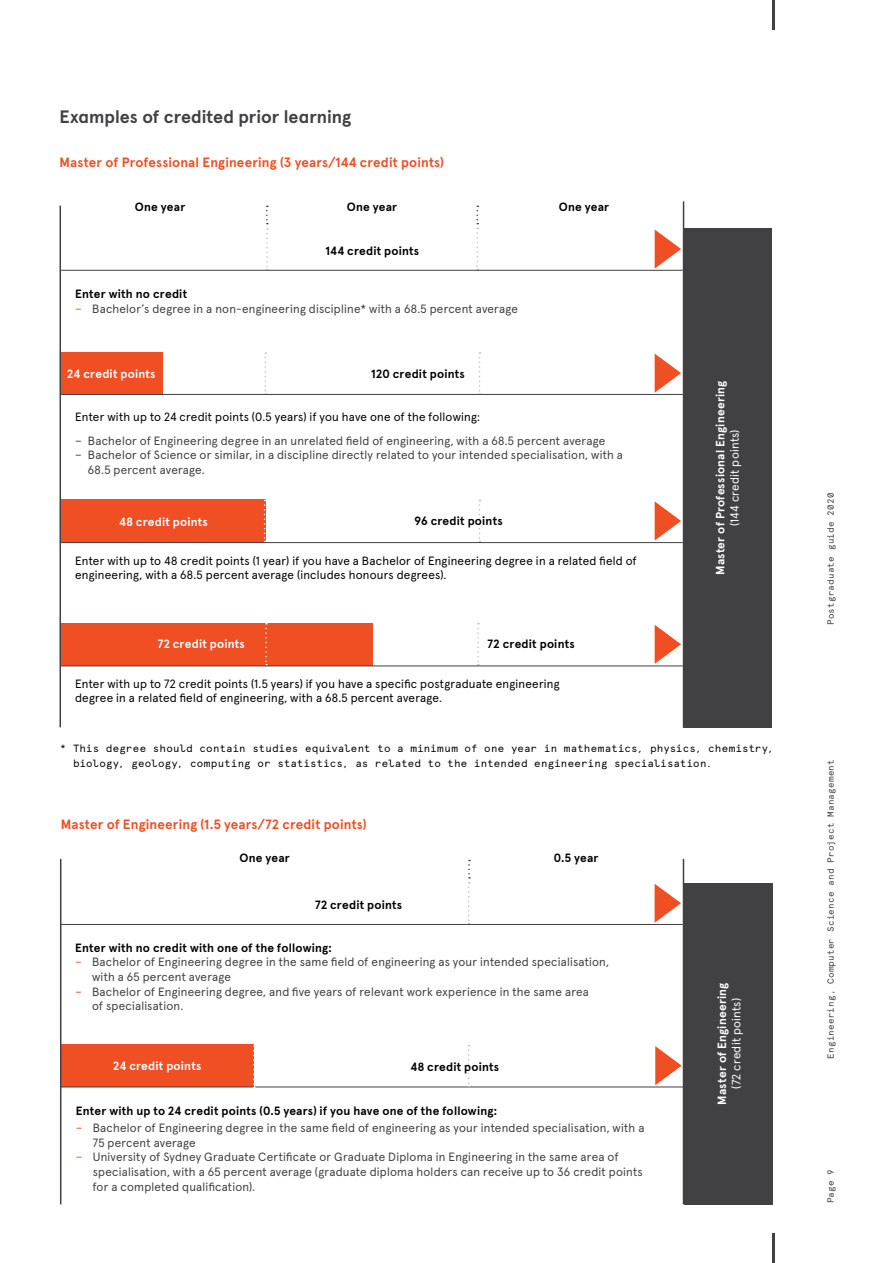
<style>
.page{position:relative;width:893px;height:1263px;background:#fff}
.page>*{position:absolute;margin:0;border:0;box-sizing:border-box;transform-origin:0 0}
.t1{font:700 18px "Apercu Pro";color:#414042}
.t2{font:700 13.5px "Apercu Pro";letter-spacing:.01em;color:#f04e23}
.t3{font:12px/14.7px "Apercu Pro";letter-spacing:.02em;color:#414042}
.t4{font:12px/14.2px "Apercu Pro";letter-spacing:.015em;color:#000}
.t5{font:700 12px "Apercu Pro";letter-spacing:.015em;color:#000}
.t6{font:700 12px "Apercu Pro";letter-spacing:.015em;color:#fff}
.t7{font:12px "Apercu Pro";letter-spacing:.015em;color:#fff}
.t8{font:10.5px/14.7px "Apercu Mono Pro";letter-spacing:.01em;color:#000}
.t9{font:9px "Apercu Mono Pro";letter-spacing:.02em;color:#414042}
.s1{color:#f04e23}
</style>
<div class="page">
<div style="left:61px;top:1045px;width:193px;height:41px;background:#f04e23"></div>
<svg style="left:655px;top:1046px;width:27px;height:39px"></svg>
<hr style="left:61px;top:1086px;width:622px;height:1px;background:#414042">
<hr style="left:683px;top:859px;width:1px;height:345px;background:#414042">
<svg style="left:655px;top:884px;width:26px;height:39px"></svg>
<svg style="left:468px;top:860px;width:2px;height:64px"></svg>
<svg style="left:468px;top:1045px;width:2px;height:42px"></svg>
<svg style="left:253px;top:1045px;width:2px;height:43px"></svg>
<hr style="left:61px;top:924px;width:622px;height:1px;background:#414042">
<div style="left:684px;top:883px;width:89px;height:321px;background:#414042"></div>
<hr style="left:60px;top:859px;width:1px;height:345px;background:#414042">
<div style="left:61px;top:623px;width:312px;height:42px;background:#f04e23"></div>
<div style="left:60px;top:352px;width:103px;height:43px;background:#f04e23"></div>
<div style="left:61px;top:500px;width:205px;height:43px;background:#f04e23"></div>
<hr style="left:60px;top:206px;width:1px;height:521px;background:#414042">
<hr style="left:683px;top:201px;width:1px;height:526px;background:#414042">
<div style="left:683px;top:228px;width:88px;height:500px;background:#414042"></div>
<svg style="left:655px;top:230px;width:26px;height:39px"></svg>
<svg style="left:655px;top:354px;width:26px;height:39px"></svg>
<svg style="left:655px;top:501px;width:26px;height:39px"></svg>
<svg style="left:655px;top:625px;width:26px;height:39px"></svg>
<svg style="left:265px;top:352px;width:1px;height:42px"></svg>
<svg style="left:266px;top:206px;width:2px;height:64px"></svg>
<svg style="left:479px;top:352px;width:1px;height:42px"></svg>
<svg style="left:479px;top:500px;width:1px;height:42px"></svg>
<svg style="left:476px;top:206px;width:2px;height:64px"></svg>
<svg style="left:264px;top:500px;width:2px;height:42px"></svg>
<svg style="left:477px;top:623px;width:2px;height:42px"></svg>
<svg style="left:265px;top:623px;width:2px;height:42px"></svg>
<hr style="left:61px;top:270px;width:622px;height:1px;background:#414042">
<hr style="left:60px;top:394px;width:623px;height:1px;background:#414042">
<hr style="left:61px;top:542px;width:622px;height:1px;background:#414042">
<hr style="left:61px;top:665px;width:622px;height:1px;background:#414042">
<hr style="left:773px;top:1233px;width:2px;height:30px;background:#414042">
<hr style="left:773px;top:0;width:2px;height:30px;background:#414042">
<h1 class="t1" style="left:60px;top:103px;width:293px">Examples of credited prior learning</h1>
<p class="t2" style="left:59px;top:151px;width:386px">Master of Professional Engineering (3 years/144 credit points)</p>
<p class="t5" style="left:135px;top:197px;width:52px">One year</p>
<p class="t5" style="left:347px;top:197px;width:52px">One year</p>
<p class="t5" style="left:559px;top:197px;width:52px">One year</p>
<p class="t5" style="left:326px;top:241px;width:95px">144 credit points</p>
<p class="t5" style="left:75px;top:284px;width:113px">Enter with no credit</p>
<p class="t3" style="left:75px;top:301px;width:444px"><span class="s1">–</span> Bachelor’s degree in a non-engineering discipline* with a 68.5 percent average</p>
<p class="t6" style="left:67px;top:365px;width:90px">24 credit points</p>
<p class="t5" style="left:371px;top:365px;width:95px">120 credit points</p>
<p class="t4" style="left:75px;top:409px;width:406px">Enter with up to 24 credit points (0.5 years) if you have one of the following:</p>
<p class="t3" style="left:75px;top:432px;width:532px">– Bachelor of Engineering degree in an unrelated field of engineering, with a 68.5 percent average</p>
<p class="t3" style="left:88px;top:447px;width:536px;text-indent:-13px">– Bachelor of Science or similar, in a discipline directly related to your intended specialisation, with a<br>68.5 percent average.</p>
<p class="t6" style="left:119px;top:512px;width:90px">48 credit points</p>
<p class="t5" style="left:415px;top:511px;width:90px">96 credit points</p>
<p class="t4" style="left:75px;top:553px;width:563px">Enter with up to 48 credit points (1 year) if you have a Bachelor of Engineering degree in a related field of engineering, with a 68.5 percent average (includes honours degrees).</p>
<p class="t6" style="left:158px;top:635px;width:89px">72 credit points</p>
<p class="t5" style="left:488px;top:634px;width:89px">72 credit points</p>
<p class="t4" style="left:75px;top:676px;width:486px">Enter with up to 72 credit points (1.5 years) if you have a specific postgraduate engineering degree in a related field of engineering, with a 68.5 percent average.</p>
<p class="t6" style="left:711px;top:575px;width:196px;rotate:-90deg">Master of Professional Engineering</p>
<p class="t7" style="left:725px;top:526px;width:98px;rotate:-90deg">(144 credit points)</p>
<p class="t8" style="left:73px;top:740px;width:702px;text-indent:-13px">* This degree should contain studies equivalent to a minimum of one year in mathematics, physics, chemistry, biology, geology, computing or statistics, as related to the intended engineering specialisation.</p>
<p class="t2" style="left:61px;top:813px;width:307px">Master of Engineering (1.5 years/72 credit points)</p>
<p class="t5" style="left:239px;top:848px;width:52px">One year</p>
<p class="t5" style="left:315px;top:895px;width:89px">72 credit points</p>
<p class="t5" style="left:554px;top:848px;width:46px">0.5 year</p>
<p class="t5" style="left:75px;top:938px;width:258px">Enter with no credit with one of the following:</p>
<p class="t3" style="left:92px;top:954px;width:518px;text-indent:-17px"><span class="s1">–</span> Bachelor of Engineering degree in the same field of engineering as your intended specialisation, with a 65 percent average</p>
<p class="t3" style="left:92px;top:983px;width:498px;text-indent:-17px"><span class="s1">–</span> Bachelor of Engineering degree, and five years of relevant work experience in the same area of specialisation.</p>
<p class="t6" style="left:113px;top:1057px;width:90px">24 credit points</p>
<p class="t5" style="left:411px;top:1057px;width:90px">48 credit points</p>
<p class="t5" style="left:76px;top:1101px;width:423px">Enter with up to 24 credit points (0.5 years) if you have one of the following:</p>
<p class="t3" style="left:93px;top:1120px;width:553px;text-indent:-17px"><span class="s1">–</span> Bachelor of Engineering degree in the same field of engineering as your intended specialisation, with a<br>75 percent average</p>
<p class="t3" style="left:93px;top:1149px;width:551px;text-indent:-17px"><span class="s1">–</span> University of Sydney Graduate Certificate or Graduate Diploma in Engineering in the same area of specialisation, with a 65 percent average (graduate diploma holders can receive up to 36 credit points for a completed qualification).</p>
<p class="t6" style="left:712px;top:1105px;width:124px;rotate:-90deg">Master of Engineering</p>
<p class="t7" style="left:727px;top:1089px;width:92px;rotate:-90deg">(72 credit points)</p>
<p class="t9" style="left:824px;top:625px;width:134px;rotate:-90deg">Postgraduate guide 2020</p>
<p class="t9" style="left:824px;top:1059px;width:301px;rotate:-90deg">Engineering, Computer Science and Project Management</p>
<p class="t9" style="left:824px;top:1203px;width:36px;rotate:-90deg">Page 9</p>
</div>
